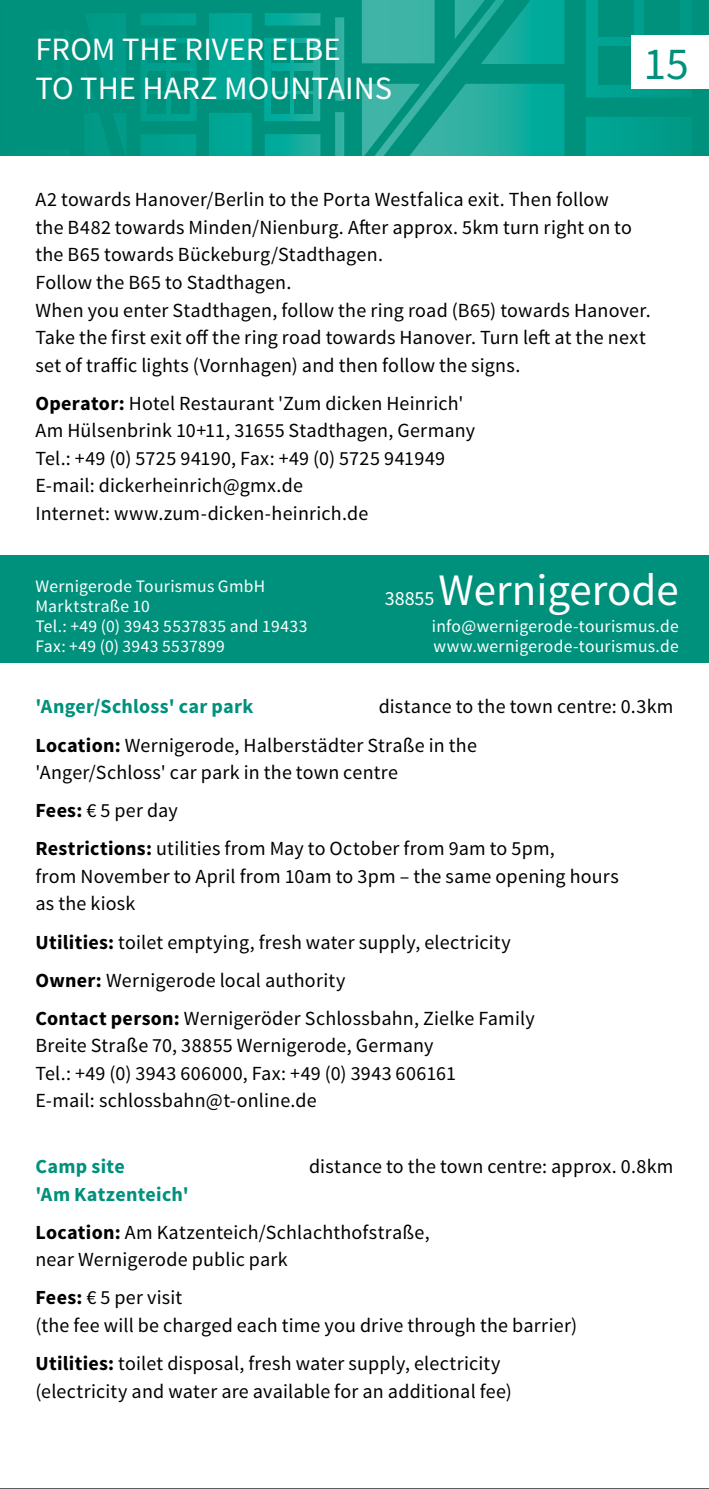
<style>
.page{position:relative;width:709px;height:1489px;background:#fff}
.page>*{position:absolute;margin:0;border:0;box-sizing:border-box;transform-origin:0 0}
.t1{font:45.75px "Source Sans Pro";color:#00917c}
.t2{font:45px "Source Sans Pro";color:#fff}
.t3{font:32.5px/39px "Source Sans Pro";color:#fff}
.t4{font:20px/27.5px "Source Sans Pro";letter-spacing:.015em;color:#000}
.t5{font:700 20px "Source Sans Pro";letter-spacing:.015em;color:#00917c}
.t6{font:20px "Source Sans Pro";color:#fff}
.t7{font:17.5px/20px "Source Sans Pro";letter-spacing:.02em;color:#fff}
.s1{font-weight:700}
.s2{font-weight:700;color:#00917c}
</style>
<div class="page">
<svg style="left:0;top:0;width:360px;height:156px;background:#029884"></svg>
<svg style="left:360px;top:0;width:348px;height:156px;background:#10a08e"></svg>
<div style="left:171px;top:95px;width:19px;height:19px;background:#00917c"></div>
<div style="left:271px;top:95px;width:19px;height:19px;background:#00917c"></div>
<div style="left:171px;top:71px;width:19px;height:19px;background:#00917c"></div>
<div style="left:147px;top:43px;width:18px;height:20px;background:#00917c"></div>
<div style="left:147px;top:71px;width:18px;height:19px;background:#00917c"></div>
<div style="left:147px;top:95px;width:18px;height:19px;background:#00917c"></div>
<div style="left:271px;top:71px;width:19px;height:19px;background:#00917c"></div>
<div style="left:294px;top:95px;width:19px;height:19px;background:#00917c"></div>
<div style="left:271px;top:43px;width:19px;height:20px;background:#00917c"></div>
<div style="left:294px;top:43px;width:19px;height:20px;background:#00917c"></div>
<div style="left:294px;top:71px;width:19px;height:19px;background:#00917c"></div>
<div style="left:171px;top:43px;width:19px;height:20px;background:#00917c"></div>
<div style="left:0;top:555px;width:709px;height:108px;background:#00917c"></div>
<hr style="left:0;top:1488px;width:709px;height:1px;background:#000">
<div style="left:631px;top:35px;width:78px;height:54px;background:#fff"></div>
<h3 class="t3" style="left:35px;top:30px;width:358px">From the River Elbe<br>To the Harz Mountains</h3>
<h1 class="t1" style="left:643px;top:36px;width:47px">15</h1>
<p class="t4" style="left:35px;top:186px;width:616px">A2 towards H anover/Berlin to the Porta Westfalica exit. Then follow<br>the B482 towards M inden/N ienburg. After approx. 5km turn right on to the B65 towards Bückeburg/Stadthagen.<br>Follow the B65 to Stadthagen.<br>When you enter Stadthagen, follow the ring road (B65) towards H anover.<br>Take the first exit off the ring road towards H anover. Turn left at the next set of traffic lights (Vornhagen) and then follow the signs.</p>
<p class="t4" style="left:35px;top:389px;width:441px"><span class="s1">Operator:</span> H otel Restaurant 'Zum dicken H einrich' Am H ülsenbrink 10+11, 31655 Stadthagen, Germany Tel.: +49 (0) 5725 94190, Fax: +49 (0) 5725 941949<br>E-mail: dickerheinrich@gmx.de<br>I nternet: www.zum-dicken-heinrich.de</p>
<p class="t7" style="left:35px;top:576px;width:273px">Wernigerode Tourismus GmbH<br>M arktstraße 10<br>Tel.: +49 (0) 3943 5537835 and 19433<br>Fax: +49 (0) 3943 5537899</p>
<h2 class="t2" style="left:438px;top:562px;width:242px">Wernigerode</h2>
<p class="t7" style="left:432px;top:616px;width:248px">info@wernigerode-tourismus.de www.wernigerode-tourismus.de</p>
<p class="t6" style="left:385px;top:586px;width:51px">38855</p>
<p class="t4" style="left:35px;top:688px;width:639px;line-height:38px;text-indent:343px">distance to the town centre: 0.3km<br><span class="s1">Location:</span> Wernigerode, H alberstädter Straße in the</p>
<p class="t4" style="left:35px;top:753px;width:521px;line-height:38.2px">'Anger/Schloss' car park in the town centre<br><span class="s1">Fees:</span> € 5 per day<br><span class="s1">Restrictions:</span> utilities from M ay to October from 9am to 5pm,</p>
<p class="t4" style="left:35px;top:862px;width:585px">from November to April from 10am to 3pm – the same opening hours as the kiosk</p>
<p class="t4" style="left:35px;top:923px;width:501px;line-height:38.2px"><span class="s1">Utilities:</span> toilet emptying, fresh water supply, electricity<br><span class="s1">Owner:</span> Wernigerode local authority<br><span class="s1">Contact person:</span> Wernigeröder Schlossbahn, Zielke Family</p>
<p class="t4" style="left:35px;top:1032px;width:422px">Breite Straße 70, 38855 Wernigerode, Germany<br>Tel.: +49 (0) 3943 606000, Fax: +49 (0) 3943 606161<br>E-mail: schlossbahn@t-online.de</p>
<p class="t5" style="left:35px;top:694px;width:219px">'Anger/Schloss' car park</p>
<p class="t5" style="left:35px;top:1153px;width:91px">Camp site</p>
<p class="t4" style="left:309px;top:1152px;width:366px">distance to the town centre: approx. 0.8km</p>
<p class="t4" style="left:35px;top:1175px;width:396px;line-height:38.2px"><span class="s2">'Am Katzenteich'<br></span><span class="s1">Location:</span> Am Katzenteich/Schlachthofstraße,</p>
<p class="t4" style="left:35px;top:1240px;width:254px;line-height:38px">near Wernigerode public park<br><span class="s1">Fees:</span> € 5 per visit</p>
<p class="t4" style="left:35px;top:1306px;width:543px;line-height:38.2px">(the fee will be charged each time you drive through the barrier)<br><span class="s1">Utilities:</span> toilet disposal, fresh water supply, electricity</p>
<p class="t4" style="left:35px;top:1377px;width:478px">(electricity and water are available for an additional fee)</p>
</div>
